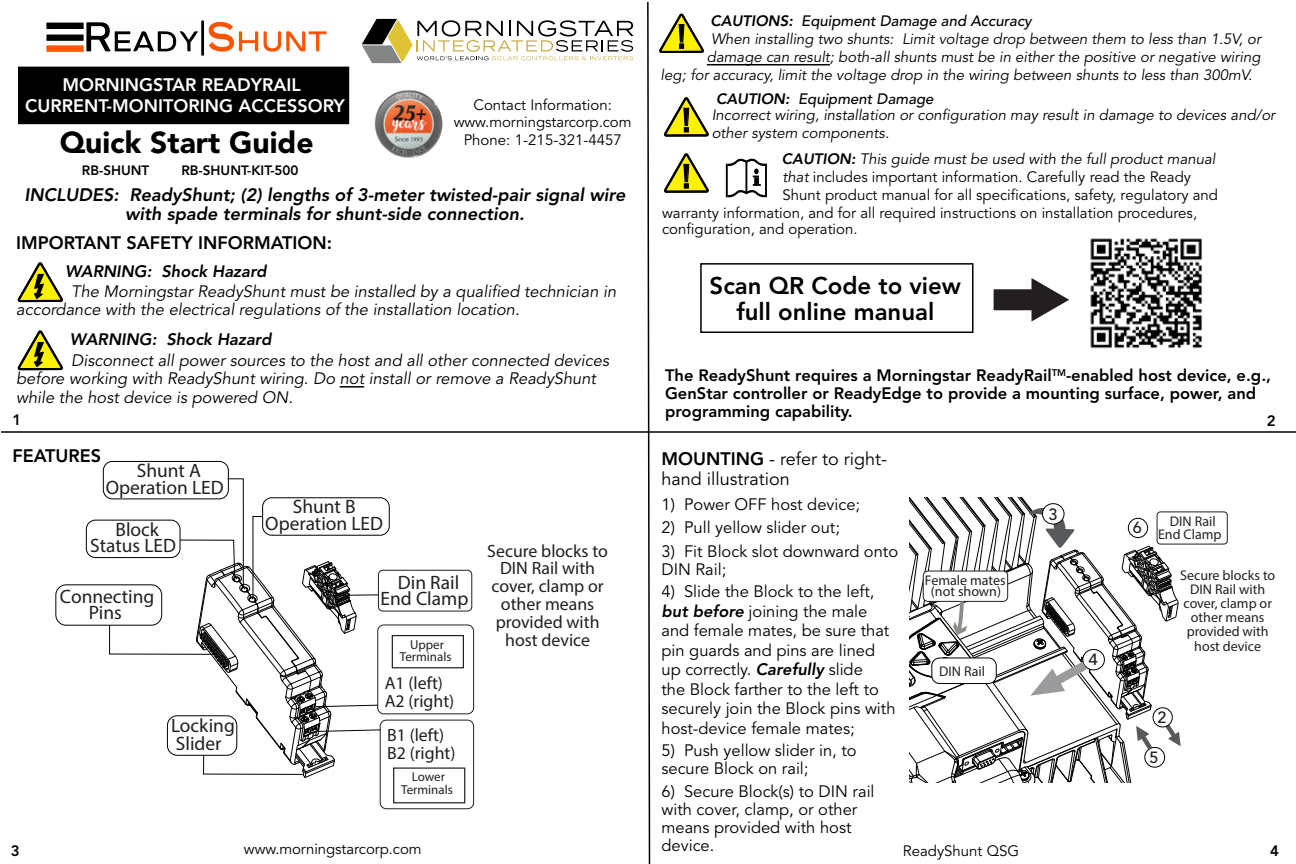
<style>
.page{position:relative;width:1296px;height:864px;background:#fff}
.page>*{position:absolute;margin:0;border:0;box-sizing:border-box;transform-origin:0 0}
.t1{font:500 condensed 35.7px "Franklin Gothic";color:#000}
.t2{font:900 30px "Avenir LT Std";color:#000}
.t3{font:800 24px/25.5px "Avenir LT Std";color:#000;text-align:center}
.t4{font:19.35px/16.2px "Myriad Pro";color:#231f20;text-align:center}
.t5{font:italic 800 18px/19.5px "Avenir LT Std";color:#000;text-align:center}
.t6{font:800 18px/21.6px "Avenir LT Std";color:#fff;text-align:center}
.t7{font:18px/19.5px "Avenir LT Std";color:#000}
.t8{font:800 18px "Avenir LT Std";color:#000}
.t9{font:17.85px/17.9px "Myriad Pro";color:#231f20}
.t10{font:16.5px/19.5px "Avenir LT Std";color:#000}
.t11{font:italic 16.5px/18px "Avenir LT Std";color:#000}
.t12{font:800 16.5px/18px "Avenir LT Std";color:#000}
.t13{font:italic 800 16.5px "Avenir LT Std";color:#000}
.t14{font:500 16.2px "Avenir LT Std";color:#231f20}
.t15{font:500 16.2px "Avenir LT Std";color:#231f20;scale:1.06 1}
.t16{font:500 16.05px "Avenir LT Std";color:#231f20}
.t17{font:italic 15px/16.5px "Avenir LT Std";color:#000}
.t18{font:15px/16.5px "Avenir LT Std";color:#000;text-align:center}
.t19{font:italic 500 15px "Avenir LT Std";color:#000}
.t20{font:800 15px "Avenir LT Std";color:#000}
.t21{font:14.1px/14.1px "Myriad Pro";color:#231f20;text-align:center}
.t22{font:800 13.5px "Avenir LT Std";color:#000}
.t23{font:12.9px/12.9px "Myriad Pro";color:#231f20;text-align:center}
.s1{font-weight:800}
.s2{font-weight:500}
.s3{font-style:italic}
.s4{font-weight:800;font-style:italic}
</style>
<div class="page">
<hr style="left:1px;top:431px;width:1295px;height:2px;background:#000">
<hr style="left:340px;top:386px;width:24px;height:2px;background:#000">
<svg style="left:17px;top:262px;width:46px;height:40px"></svg>
<svg style="left:17px;top:330px;width:46px;height:41px"></svg>
<hr style="left:707px;top:64px;width:123px;height:1px;background:#000">
<svg style="left:664px;top:97px;width:45px;height:40px"></svg>
<svg style="left:659px;top:13px;width:45px;height:40px"></svg>
<hr style="left:765px;top:164px;width:2px;height:33px;background:#000">
<hr style="left:726px;top:164px;width:2px;height:33px;background:#000">
<hr style="left:745px;top:161px;width:2px;height:33px;background:#000">
<div style="left:754px;top:177px;width:5px;height:8px;background:#000"></div>
<svg style="left:726px;top:184px;width:41px;height:14px"></svg>
<svg style="left:726px;top:158px;width:41px;height:19px"></svg>
<svg style="left:664px;top:153px;width:45px;height:40px"></svg>
<svg style="left:646px;top:1px;width:5px;height:863px"></svg>
<div style="left:378px;top:570px;width:94px;height:41px;border:1px solid #231f20;border-radius:4px"></div>
<div style="left:56px;top:585px;width:106px;height:40px;border:1px solid #000;border-radius:10px"></div>
<div style="left:380px;top:720px;width:94px;height:89px;border:1px solid #231f20;border-radius:6px"></div>
<div style="left:393px;top:767px;width:72px;height:36px;border:1px solid #231f20"></div>
<div style="left:378px;top:625px;width:96px;height:89px;border:1px solid #231f20;border-radius:6px"></div>
<div style="left:392px;top:635px;width:72px;height:33px;border:1px solid #231f20"></div>
<div style="left:103px;top:461px;width:126px;height:38px;border:1px solid #000;border-radius:9px"></div>
<div style="left:86px;top:520px;width:94px;height:38px;border:1px solid #000;border-radius:9px"></div>
<svg style="left:109px;top:478px;width:272px;height:300px"></svg>
<div style="left:19px;top:67px;width:329px;height:56px;background:#000"></div>
<div style="left:18px;top:67px;width:331px;height:57px;border:2px solid #000"></div>
<svg style="left:46px;top:20px;width:281px;height:36px"></svg>
<div style="left:1157px;top:512px;width:70px;height:32px;border:1px solid #231f20;border-radius:3px"></div>
<svg style="left:909px;top:497px;width:272px;height:286px"></svg>
<div style="left:932px;top:658px;width:64px;height:26px;background:#fff;border-radius:8px"></div>
<div style="left:932px;top:658px;width:65px;height:26px;border:1px solid #000;border-radius:8px"></div>
<svg style="left:994px;top:278px;width:75px;height:44px"></svg>
<img style="left:1090px;top:238px;width:113px;height:111px">
<div style="left:700px;top:263px;width:274px;height:70px;border:2px solid #000"></div>
<img style="left:374px;top:90px;width:69px;height:68px">
<svg style="left:362px;top:19px;width:272px;height:44px"></svg>
<p class="t6" style="left:25px;top:75px;width:321px">MORNINGSTAR READYRAIL<br>CURRENT-MONITORING ACCESSORY</p>
<h2 class="t2" style="left:60px;top:125px;width:255px">Quick Start Guide</h2>
<p class="t22" style="left:82px;top:165px;width:69px">RB-SHUNT</p>
<p class="t22" style="left:181px;top:165px;width:119px">RB-SHUNT-KIT-500</p>
<p class="t18" style="left:454px;top:98px;width:179px">Contact Information: www.morningstarcorp.com</p>
<p class="t18" style="left:464px;top:133px;width:160px">Phone: 1-215-321-4457</p>
<p class="t5" style="left:24px;top:186px;width:602px">INCLUDES: ReadyShunt; (2) lengths of 3-meter twisted-pair signal wire with spade terminals for shunt-side connection.</p>
<p class="t8" style="left:16px;top:236px;width:317px">IMPORTANT SAFETY INFORMATION:</p>
<p class="t13" style="left:65px;top:264px;width:203px">WARNING: Shock Hazard</p>
<p class="t11" style="left:16px;top:284px;width:602px;text-indent:55px">The Morningstar ReadyShunt must be installed by a qualified technician in accordance with the electrical regulations of the installation location.</p>
<p class="t13" style="left:70px;top:332px;width:203px">WARNING: Shock Hazard</p>
<p class="t11" style="left:16px;top:353px;width:594px;text-indent:55px">Disconnect all power sources to the host and all other connected devices before working with ReadyShunt wiring. Do not install or remove a ReadyShunt</p>
<p class="t11" style="left:16px;top:390px;width:278px">while the host device is powered ON.</p>
<p class="t20" style="left:13px;top:414px;width:10px">1</p>
<p class="t19" style="left:711px;top:14px;width:323px"><span class="s1">CAUTIONS:</span> Equipment Damage and Accuracy</p>
<p class="t17" style="left:711px;top:32px;width:551px">When installing two shunts: Limit voltage drop between them to less than 1.5V, or</p>
<p class="t17" style="left:707px;top:50px;width:555px">damage can result; both-all shunts must be in either the positive or negative wiring</p>
<p class="t17" style="left:661px;top:68px;width:593px">leg; for accuracy, limit the voltage drop in the wiring between shunts to less than 300mV.</p>
<h1 class="t1" style="left:680px;top:99px;width:14px">!</h1>
<h1 class="t1" style="left:676px;top:15px;width:14px">!</h1>
<p class="t17" style="left:712px;top:92px;width:565px"><span class="s1">CAUTION:</span> <span class="s2">Equipment Damage<br></span>Incorrect wiring, installation or configuration may result in damage to devices and/or</p>
<p class="t17" style="left:782px;top:122px;width:435px;line-height:25.5px;text-indent:-70px">other system components.<br><span class="s1">CAUTION:</span> This guide must be used with the full product manual</p>
<p class="t18" style="left:783px;top:170px;width:410px"><span class="s3">that</span> includes important information. Carefully read the Ready</p>
<p class="t18" style="left:783px;top:188px;width:437px">Shunt product manual for all specifications, safety, regulatory and</p>
<p class="t18" style="left:662px;top:206px;width:537px">warranty information, and for all required instructions on installation procedures,</p>
<p class="t18" style="left:662px;top:222px;width:197px">configuration, and operation.</p>
<h1 class="t1" style="left:680px;top:155px;width:14px">!</h1>
<h3 class="t3" style="left:710px;top:275px;width:253px">Scan QR Code to view full online manual</h3>
<p class="t12" style="left:665px;top:368px;width:608px">The ReadyShunt requires a Morningstar ReadyRail<sup>TM</sup>-enabled host device, e.g.,<br>GenStar controller or ReadyEdge to provide a mounting surface, power, and programming capability.</p>
<p class="t20" style="left:1267px;top:415px;width:10px">2</p>
<p class="t8" style="left:13px;top:448px;width:90px">FEATURES</p>
<p class="t7" style="left:662px;top:451px;width:227px"><span class="s1">MOUNTING</span> - refer to right&shy;hand illustration</p>
<p class="t10" style="left:662px;top:497px;width:200px">1) Power OFF host device;</p>
<p class="t10" style="left:662px;top:519px;width:180px">2) Pull yellow slider out;</p>
<p class="t10" style="left:662px;top:544px;width:238px;line-height:18px">3) Fit Block slot downward onto<br>DIN Rail;</p>
<p class="t10" style="left:662px;top:584px;width:236px">4) Slide the Block to the left, <span class="s4">but before</span> joining the male and female mates, be sure that pin guards and pins are lined up correctly. <span class="s4">Carefully</span> slide<br>the Block farther to the left to securely join the Block pins with host-device female mates;</p>
<p class="t10" style="left:662px;top:743px;width:197px;line-height:18px">5) Push yellow slider in, to secure Block on rail;</p>
<p class="t10" style="left:662px;top:784px;width:215px;line-height:18px">6) Secure Block(s) to DIN rail with cover, clamp, or other means provided with host device.</p>
<p class="t4" style="left:106px;top:464px;width:119px">Shunt A<br>Operation LED</p>
<p class="t4" style="left:90px;top:523px;width:87px">Block<br>Status LED</p>
<p class="t4" style="left:265px;top:500px;width:119px;line-height:17px">Shunt B<br>Operation LED</p>
<p class="t9" style="left:487px;top:543px;width:122px;text-align:center">Secure blocks to<br>DIN Rail with cover, clamp or other means provided with host device</p>
<p class="t21" style="left:925px;top:575px;width:82px;line-height:11.6px">Female mates (not shown)</p>
<p class="t4" style="left:398px;top:576px;width:63px">Din Rail</p>
<p class="t4" style="left:60px;top:590px;width:96px">Connecting</p>
<p class="t4" style="left:381px;top:592px;width:89px">End Clamp</p>
<p class="t4" style="left:89px;top:606px;width:35px">Pins</p>
<p class="t23" style="left:400px;top:639px;width:53px">Upper<br>Terminals</p>
<p class="t21" style="left:939px;top:665px;width:47px">DIN Rail</p>
<p class="t9" style="left:385px;top:676px;width:71px">A1 (left)<br>A2 (right)</p>
<p class="t4" style="left:171px;top:718px;width:65px;line-height:17.9px;text-align:left">Locking<br>Slider</p>
<p class="t9" style="left:387px;top:727px;width:70px">B1 (left)<br>B2 (right)</p>
<p class="t23" style="left:401px;top:771px;width:53px">Lower<br>Terminals</p>
<p class="t18" style="left:244px;top:842px;width:179px">www.morningstarcorp.com</p>
<p class="t18" style="left:903px;top:844px;width:118px">ReadyShunt QSG</p>
<p class="t20" style="left:11px;top:844px;width:10px">3</p>
<p class="t14" style="left:1049px;top:505px;width:10px">3</p>
<p class="t15" style="left:1089px;top:650px;width:10px">4</p>
<p class="t16" style="left:1133px;top:519px;width:10px">6</p>
<p class="t21" style="left:1158px;top:516px;width:65px;line-height:12.8px">DIN Rail<br>End Clamp</p>
<p class="t21" style="left:1180px;top:570px;width:97px">Secure blocks to<br>DIN Rail with cover, clamp or other means provided with host device</p>
<p class="t16" style="left:1158px;top:708px;width:10px">2</p>
<p class="t16" style="left:1149px;top:748px;width:10px">5</p>
<p class="t20" style="left:1270px;top:844px;width:10px">4</p>
</div>
